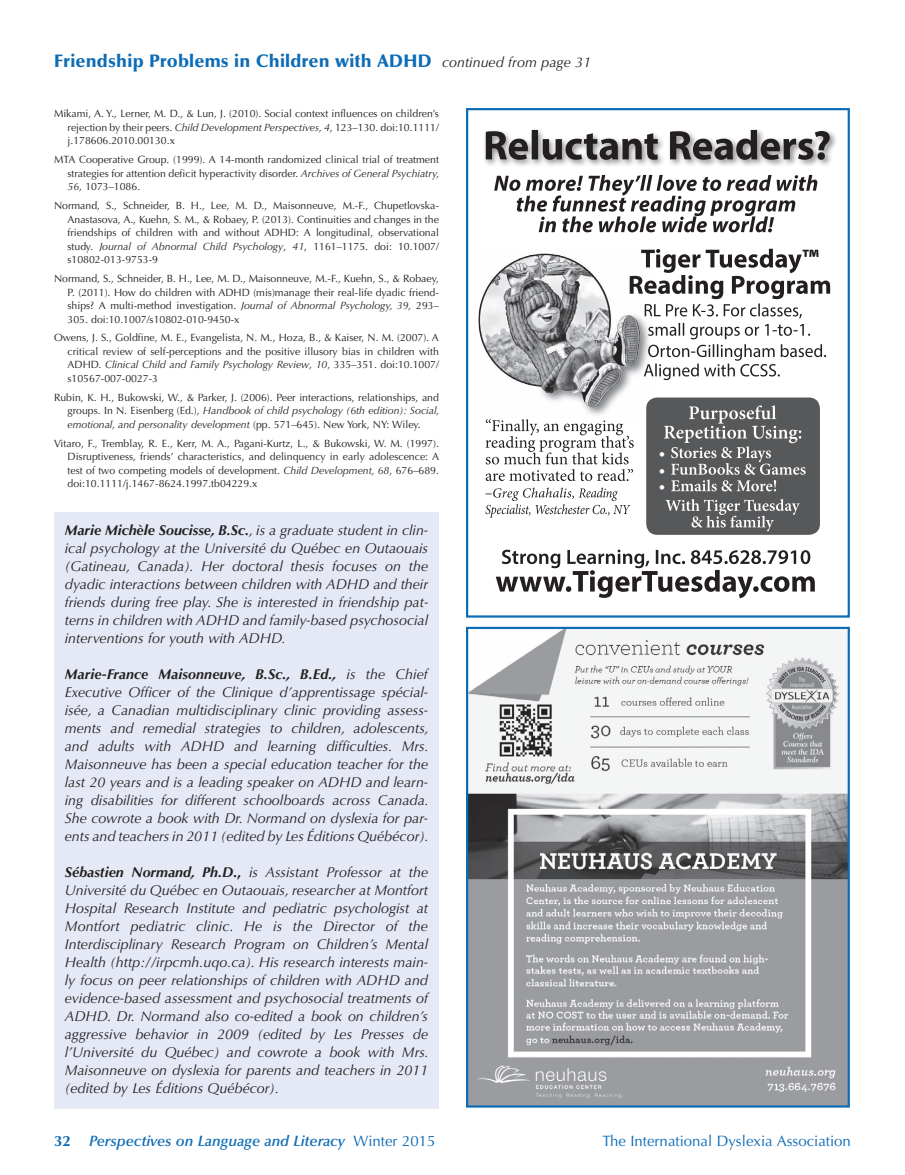
<style>
.page{position:relative;width:905px;height:1175px;background:#fff}
.page>*{position:absolute;margin:0;border:0;box-sizing:border-box;transform-origin:0 0}
.t1{font:900 18px "Optima";letter-spacing:.01em;color:#0d6cb6}
.t2{font:600 16.65px/16.6px "Minion Pro";color:#fff;text-align:justify}
.t3{font:italic 600 15px "Optima";color:#0d6cb6}
.t4{font:15px "Optima";color:#0d6cb6}
.t5{font:italic 14.25px/18px "Optima";color:#231f20;text-align:justify}
.t6{font:10.5px/13.5px "Optima";color:#231f20;text-align:justify}
.s1{font-weight:400;font-style:italic;font-size:14.25px;color:#231f20}
.s2{font-style:italic}
.s3{font-weight:700}
.s4{font-weight:700;font-style:normal}
.s5{font-weight:400;font-style:normal}
</style>
<div class="page">
<div style="left:54px;top:512px;width:385px;height:596px;background:#e4e9f5"></div>
<div style="left:646px;top:397px;width:173px;height:138px;background:#57585a;border-radius:11px"></div>
<svg style="left:664px;top:405px;width:141px;height:86px"></svg>
<svg style="left:665px;top:499px;width:134px;height:32px"></svg>
<div style="left:483px;top:127px;width:354px;height:41px;background:#231f20;opacity:.5"></div>
<svg style="left:486px;top:130px;width:343px;height:30px"></svg>
<svg style="left:494px;top:175px;width:323px;height:57px"></svg>
<svg style="left:495px;top:549px;width:319px;height:49px"></svg>
<svg style="left:485px;top:487px;width:145px;height:30px"></svg>
<svg style="left:485px;top:419px;width:148px;height:62px"></svg>
<svg style="left:641px;top:249px;width:189px;height:131px"></svg>
<img style="left:478px;top:250px;width:165px;height:161px">
<div style="left:466px;top:108px;width:383px;height:509px;border:2px solid #0d6cb6"></div>
<img style="left:469px;top:630px;width:377px;height:474px">
<div style="left:466px;top:627px;width:383px;height:480px;border:2px solid #0d6cb6"></div>
<h1 class="t1" style="left:54px;top:50px;width:538px">Friendship Problems in Children with ADHD <span class="s1">continued from page 31</span></h1>
<p class="t6" style="left:68px;top:107px;width:373px;text-indent:-14px">Mikami, A. Y., Lerner, M. D., &amp; Lun, J. (2010). Social context influences on children’s rejection by their peers. <span class="s2">Child Development Perspectives, 4</span>, 123–130. doi:10.1111/ j.178606.2010.00130.x</p>
<p class="t6" style="left:68px;top:153px;width:373px;text-indent:-14px">MTA Cooperative Group. (1999). A 14-month randomized clinical trial of treatment strategies for attention deficit hyperactivity disorder. <span class="s2">Archives of General Psychiatry, 56</span>, 1073–1086.</p>
<p class="t6" style="left:68px;top:199px;width:373px;text-indent:-14px">Normand, S., Schneider, B. H., Lee, M. D., Maisonneuve, M.-F., Chupetlovska-Anastasova, A., Kuehn, S. M., &amp; Robaey, P. (2013). Continuities and changes in the friendships of children with and without ADHD: A longitudinal, observational study. <span class="s2">Journal of Abnormal Child Psychology</span>, <span class="s2">41</span>, 1161–1175. doi: 10.1007/ s10802-013-9753-9</p>
<p class="t6" style="left:68px;top:272px;width:373px;text-indent:-14px">Normand, S., Schneider, B. H., Lee, M. D., Maisonneuve, M.-F., Kuehn, S., &amp; Robaey, P. (2011). How do children with ADHD (mis)manage their real-life dyadic friend&shy;ships? A multi-method investigation. <span class="s2">Journal of Abnormal Psychology, 39,</span> 293– 305. doi:10.1007/s10802-010-9450-x</p>
<p class="t6" style="left:68px;top:331px;width:373px;text-indent:-14px">Owens, J. S., Goldfine, M. E., Evangelista, N. M., Hoza, B., &amp; Kaiser, N. M. (2007). A critical review of self-perceptions and the positive illusory bias in children with ADHD. <span class="s2">Clinical Child and Family Psychology Review</span>, <span class="s2">10</span>, 335–351. doi:10.1007/ s10567-007-0027-3</p>
<p class="t6" style="left:68px;top:391px;width:373px;text-indent:-14px">Rubin, K. H., Bukowski, W., &amp; Parker, J. (2006). Peer interactions, relationships, and groups. In N. Eisenberg (Ed.), <span class="s2">Handbook of child psychology (6th edition): Social, emotional, and personality development</span> (pp. 571–645). New York, NY: Wiley.</p>
<p class="t6" style="left:68px;top:436px;width:373px;text-indent:-14px">Vitaro, F., Tremblay, R. E., Kerr, M. A., Pagani-Kurtz, L., &amp; Bukowski, W. M. (1997).<br>Disruptiveness, friends’ characteristics, and delinquency in early adolescence: A test of two competing models of development. <span class="s2">Child Development, 68</span>, 676–689. doi:10.1111/j.1467-8624.1997.tb04229.x</p>
<p class="t5" style="left:65px;top:521px;width:365px"><span class="s3">Marie Michèle Soucisse, B.Sc.</span>, is a graduate student in clin&shy;ical psychology at the Université du Québec en Outaouais (Gatineau, Canada). Her doctoral thesis focuses on the dyadic interactions between children with ADHD and their friends during free play. She is interested in friendship pat&shy;terns in children with ADHD and family-based psychosocial interventions for youth with ADHD.</p>
<p class="t5" style="left:65px;top:665px;width:365px"><span class="s3">Marie-France Maisonneuve, B.Sc., B.Ed.,</span> is the Chief Executive Officer of the Clinique d’apprentissage spécial&shy;isée, a Canadian multidisciplinary clinic providing assess&shy;ments and remedial strategies to children, adolescents, and adults with ADHD and learning difficulties. Mrs.<br>Maisonneuve has been a special education teacher for the last 20 years and is a leading speaker on ADHD and learn&shy;ing disabilities for different schoolboards across Canada.<br>She cowrote a book with Dr. Normand on dyslexia for par&shy;ents and teachers in 2011 (edited by Les Éditions Québécor).</p>
<p class="t5" style="left:65px;top:863px;width:365px"><span class="s3">Sébastien Normand, Ph.D</span><span class="s4">.,</span> is Assistant Professor at the Université du Québec en Outaouais, researcher at Montfort Hospital Research Institute and pediatric psychologist at Montfort pediatric clinic. He is the Director of the Interdisciplinary Research Program on Children’s Mental Health (http://irpcmh.uqo.ca). His research interests main&shy;ly focus on peer relationships of children with ADHD and evidence-based assessment and psychosocial treatments of ADHD. Dr. Normand also co-edited a book on children’s aggressive behavior in 2009 (edited by Les Presses de l’Université du Québec) and cowrote a book with Mrs.<br>Maisonneuve on dyslexia for parents and teachers in 2011 (edited by Les Éditions Québécor).</p>
<h2 class="t2" style="left:658px;top:444px;width:8px">• • •</h2>
<h3 class="t3" style="left:54px;top:1131px;width:383px"><span class="s4">32</span> Perspectives on Language and Literacy <span class="s5">Winter 2015</span></h3>
<h3 class="t4" style="left:602px;top:1131px;width:250px">The International Dyslexia Association</h3>
</div>
